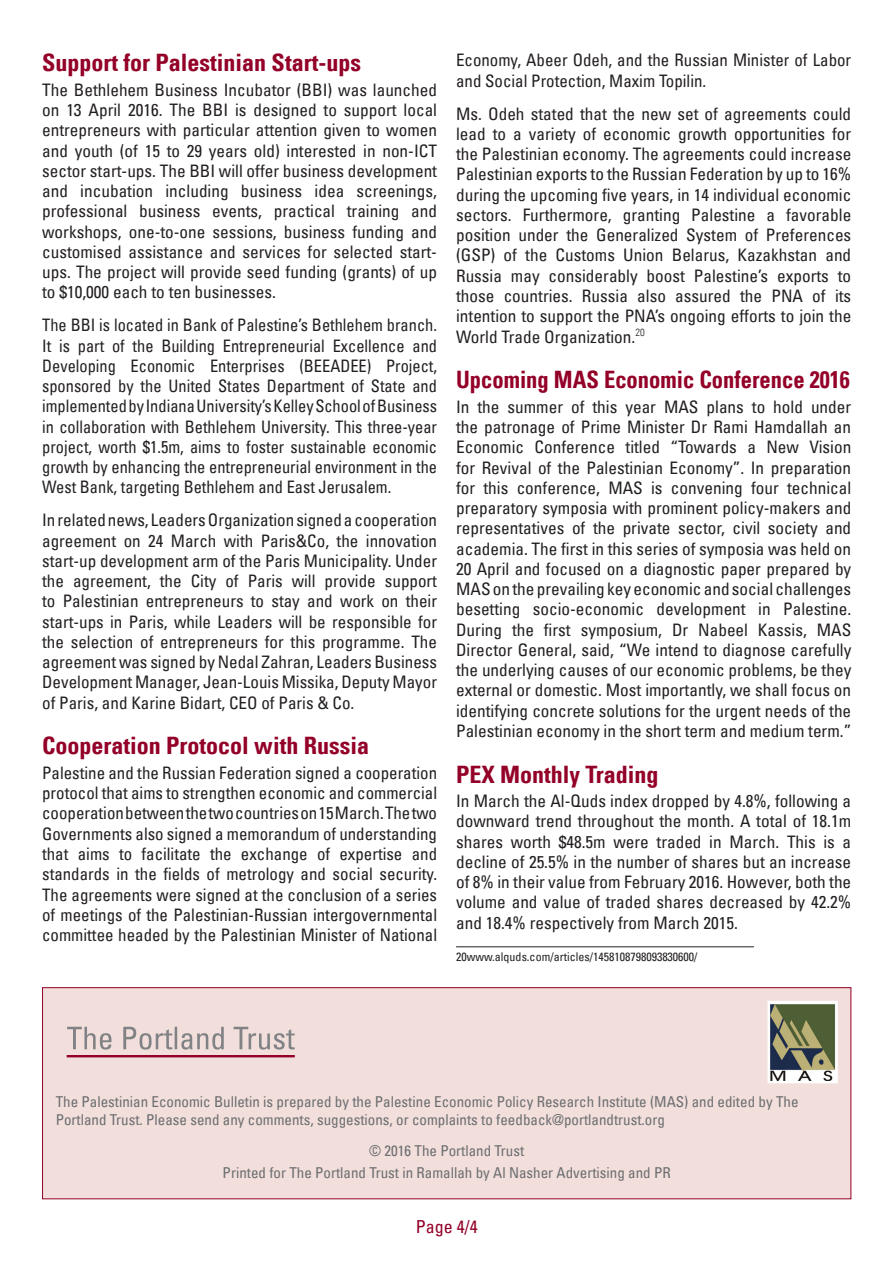
<style>
.page{position:relative;width:891px;height:1263px;background:#fff}
.page>*{position:absolute;margin:0;border:0;box-sizing:border-box;transform-origin:0 0}
.t1{font:700 condensed 24px "Univers LT";color:#940128}
.t2{font:700 condensed 24px "Univers LT";color:#940128;scale:.94 1}
.t3{font:condensed 18px "Univers LT";color:#940128}
.t4{font:condensed 17.25px/20.2px "Univers LT";color:#231f20;text-align:justify}
.t5{font:condensed 17.25px/20.2px "Univers LT";color:#231f20;text-align:justify;scale:.95 1}
.t6{font:condensed 15px/18px "Univers LT";color:#6c6d70}
.t7{font:condensed 12px "Univers LT";color:#231f20}
</style>
<div class="page">
<div style="left:43px;top:988px;width:807px;height:211px;background:#f2dfdc"></div>
<div style="left:42px;top:987px;width:809px;height:212px;border:1px solid #940128"></div>
<hr style="left:67px;top:1055px;width:228px;height:2px;background:#940128">
<svg style="left:67px;top:1027px;width:228px;height:22px"></svg>
<svg style="left:767px;top:1001px;width:71px;height:83px;background:#8a8e78"></svg>
<hr style="left:456px;top:946px;width:297px;height:1px;background:#231f20">
<h1 class="t1" style="left:42px;top:48px;width:320px">Support for Palestinian Start-ups</h1>
<p class="t4" style="left:42px;top:79px;width:396px">The Bethlehem Business Incubator (BBI) was launched on 13 April 2016. The BBI is designed to support local entrepreneurs with particular attention given to women and youth (of 15 to 29 years old) interested in non-ICT sector start-ups. The BBI will offer business development and incubation including business idea screenings, professional business events, practical training and workshops, one-to-one sessions, business funding and customised assistance and services for selected start&shy;ups. The project will provide seed funding (grants) of up to $10,000 each to ten businesses.</p>
<p class="t5" style="left:42px;top:315px;width:417px">The BBI is located in Bank of Palestine’s Bethlehem branch.<br>It is part of the Building Entrepreneurial Excellence and Developing Economic Enterprises (BEEADEE) Project, sponsored by the United States Department of State and implemented by Indiana University’s Kelley School of Business in collaboration with Bethlehem University. This three-year project, worth $1.5m, aims to foster sustainable economic growth by enhancing the entrepreneurial environment in the West Bank, targeting Bethlehem and East Jerusalem.</p>
<p class="t4" style="left:42px;top:510px;width:396px">In related news, Leaders Organization signed a cooperation agreement on 24 March with Paris&amp;Co, the innovation start-up development arm of the Paris Municipality. Under the agreement, the City of Paris will provide support to Palestinian entrepreneurs to stay and work on their start-ups in Paris, while Leaders will be responsible for the selection of entrepreneurs for this programme. The agreement was signed by Nedal Zahran, Leaders Business Development Manager, Jean-Louis Missika, Deputy Mayor of Paris, and Karine Bidart, CEO of Paris &amp; Co.</p>
<h1 class="t1" style="left:42px;top:731px;width:328px">Cooperation Protocol with Russia</h1>
<p class="t4" style="left:42px;top:762px;width:396px">Palestine and the Russian Federation signed a cooperation protocol that aims to strengthen economic and commercial cooperation between the two countries on 15 March. The two Governments also signed a memorandum of understanding that aims to facilitate the exchange of expertise and standards in the fields of metrology and social security.<br>The agreements were signed at the conclusion of a series of meetings of the Palestinian-Russian intergovernmental committee headed by the Palestinian Minister of National</p>
<p class="t4" style="left:456px;top:50px;width:396px">Economy, Abeer Odeh, and the Russian Minister of Labor and Social Protection, Maxim Topilin.</p>
<p class="t4" style="left:456px;top:103px;width:396px">Ms. Odeh stated that the new set of agreements could lead to a variety of economic growth opportunities for the Palestinian economy. The agreements could increase Palestinian exports to the Russian Federation by up to 16% during the upcoming five years, in 14 individual economic sectors. Furthermore, granting Palestine a favorable position under the Generalized System of Preferences (GSP) of the Customs Union Belarus, Kazakhstan and Russia may considerably boost Palestine’s exports to those countries. Russia also assured the PNA of its intention to support the PNA’s ongoing efforts to join the World Trade Organization.<sup>20</sup></p>
<h1 class="t2" style="left:456px;top:365px;width:420px">Upcoming MAS Economic Conference 2016</h1>
<p class="t4" style="left:456px;top:396px;width:397px">In the summer of this year MAS plans to hold under the patronage of Prime Minister Dr Rami Hamdallah an Economic Conference titled “Towards a New Vision for Revival of the Palestinian Economy”. In preparation for this conference, MAS is convening four technical preparatory symposia with prominent policy-makers and representatives of the private sector, civil society and academia. The first in this series of symposia was held on 20 April and focused on a diagnostic paper prepared by MAS on the prevailing key economic and social challenges besetting socio-economic development in Palestine.<br>During the first symposium, Dr Nabeel Kassis, MAS Director General, said, “We intend to diagnose carefully the underlying causes of our economic problems, be they external or domestic. Most importantly, we shall focus on identifying concrete solutions for the urgent needs of the Palestinian economy in the short term and medium term.”</p>
<h1 class="t1" style="left:456px;top:759px;width:204px">PEX Monthly Trading</h1>
<p class="t4" style="left:456px;top:791px;width:396px">In March the Al-Quds index dropped by 4.8%, following a downward trend throughout the month. A total of 18.1m shares worth $48.5m were traded in March. This is a decline of 25.5% in the number of shares but an increase of 8% in their value from February 2016. However, both the volume and value of traded shares decreased by 42.2% and 18.4% respectively from March 2015.</p>
<p class="t7" style="left:456px;top:949px;width:243px">20www.alquds.com/articles/1458108798093830600/</p>
<p class="t6" style="left:56px;top:1093px;width:744px">The Palestinian Economic Bulletin is prepared by the Palestine Economic Policy Research Institute (MAS) and edited by The<br>Portland Trust. Please send any comments, suggestions, or complaints to feedback@portlandtrust.org</p>
<p class="t6" style="left:223px;top:1139px;width:449px;line-height:22.2px;text-align:center">© 2016 The Portland Trust<br>Printed for The Portland Trust in Ramallah by Al Nasher Advertising and PR</p>
<p class="t3" style="left:415px;top:1215px;width:63px">Page 4/4</p>
</div>
